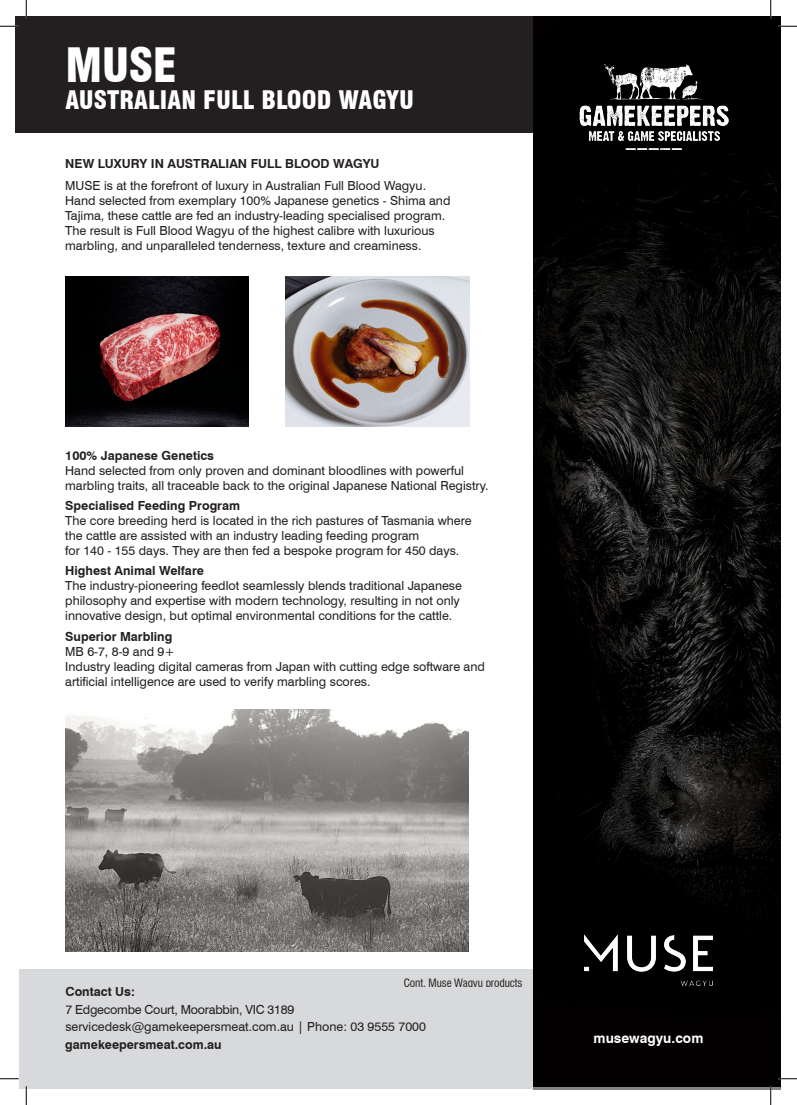
<style>
.page{position:relative;width:797px;height:1105px;background:#fff}
.page>*{position:absolute;margin:0;border:0;box-sizing:border-box;transform-origin:0 0}
.New_White_headers{font:900 condensed 46.25px "Swiss 721 BT";color:#fff}
.New_White_headers-2{font:900 condensed 25px "Swiss 721 BT";letter-spacing:.005em;color:#fff}
.t1{font:700 13.75px "Swiss 721 BT";color:#fff}
.Body_copy{font:12.5px/15px "Swiss 721 BT";color:#231f20}
.Body_copy-2{font:700 12.5px "Swiss 721 BT";color:#231f20}
.Body_copy-3{font:12.5px "Swiss 721 BT";letter-spacing:-.02em;color:#231f20}
.t2{font:condensed 11.25px "Swiss 721 BT";letter-spacing:-.01em;color:#231f20}
.s1{font-weight:700}
</style>
<div class="page">
<div style="left:16px;top:16px;width:549px;height:117px;background:#231f20"></div>
<div style="left:19px;top:969px;width:562px;height:120px;background:#d8d9db"></div>
<img style="left:533px;top:16px;width:247px;height:1071px">
<img style="left:65px;top:277px;width:184px;height:150px">
<img style="left:286px;top:277px;width:183px;height:150px">
<img style="left:66px;top:710px;width:402px;height:242px">
<img style="left:584px;top:934px;width:128px;height:51px">
<img style="left:579px;top:64px;width:149px;height:85px">
<svg style="left:0;top:26px;width:19px;height:1px"></svg>
<svg style="left:778px;top:26px;width:19px;height:1px"></svg>
<svg style="left:0;top:1078px;width:19px;height:1px"></svg>
<svg style="left:778px;top:1078px;width:19px;height:1px"></svg>
<svg style="left:26px;top:0;width:1px;height:19px"></svg>
<svg style="left:26px;top:1086px;width:1px;height:19px"></svg>
<svg style="left:770px;top:0;width:1px;height:19px"></svg>
<svg style="left:770px;top:1086px;width:1px;height:19px"></svg>
<p class="New_White_headers" style="left:65px;top:37px;width:113px">MUSE</p>
<p class="New_White_headers-2" style="left:65px;top:85px;width:350px">AUSTRALIAN FULL BLOOD WAGYU</p>
<p class="Body_copy-2" style="left:65px;top:156px;width:316px">NEW LUXURY IN AUSTRALIAN FULL BLOOD WAGYU</p>
<p class="Body_copy" style="left:65px;top:178px;width:387px">MUSE is at the forefront of luxury in Australian Full Blood Wagyu.<br>Hand selected from exemplary 100% Japanese genetics - Shima and Tajima, these cattle are fed an industry-leading specialised program.<br>The result is Full Blood Wagyu of the highest calibre with luxurious marbling, and unparalleled tenderness, texture and creaminess.</p>
<p class="Body_copy" style="left:65px;top:448px;width:425px"><span class="s1">100% Japanese Genetics<br></span>Hand selected from only proven and dominant bloodlines with powerful marbling traits, all traceable back to the original Japanese National Registry.</p>
<p class="Body_copy" style="left:65px;top:498px;width:408px"><span class="s1">Specialised Feeding Program<br></span>The core breeding herd is located in the rich pastures of Tasmania where the cattle are assisted with an industry leading feeding program<br>for 140 - 155 days. They are then fed a bespoke program for 450 days.</p>
<p class="Body_copy" style="left:65px;top:563px;width:398px"><span class="s1">Highest Animal Welfare<br></span>The industry-pioneering feedlot seamlessly blends traditional Japanese philosophy and expertise with modern technology, resulting in not only innovative design, but optimal environmental conditions for the cattle.</p>
<p class="Body_copy" style="left:65px;top:629px;width:421px"><span class="s1">Superior Marbling<br></span>MB 6-7, 8-9 and 9+<br>Industry leading digital cameras from Japan with cutting edge software and artificial intelligence are used to verify marbling scores.</p>
<p class="t2" style="left:403px;top:976px;width:120px">Cont. Muse Wagyu products</p>
<p class="Body_copy-2" style="left:65px;top:984px;width:71px">Contact Us:</p>
<p class="Body_copy-3" style="left:65px;top:1001px;width:230px">7 Edgecombe Court, Moorabbin, VIC 3189</p>
<p class="Body_copy" style="left:65px;top:1019px;width:362px">servicedesk@gamekeepersmeat.com.au | Phone: 03 9555 7000</p>
<p class="Body_copy-2" style="left:65px;top:1037px;width:158px">gamekeepersmeat.com.au</p>
<p class="t1" style="left:593px;top:1030px;width:111px">musewagyu.com</p>
</div>
